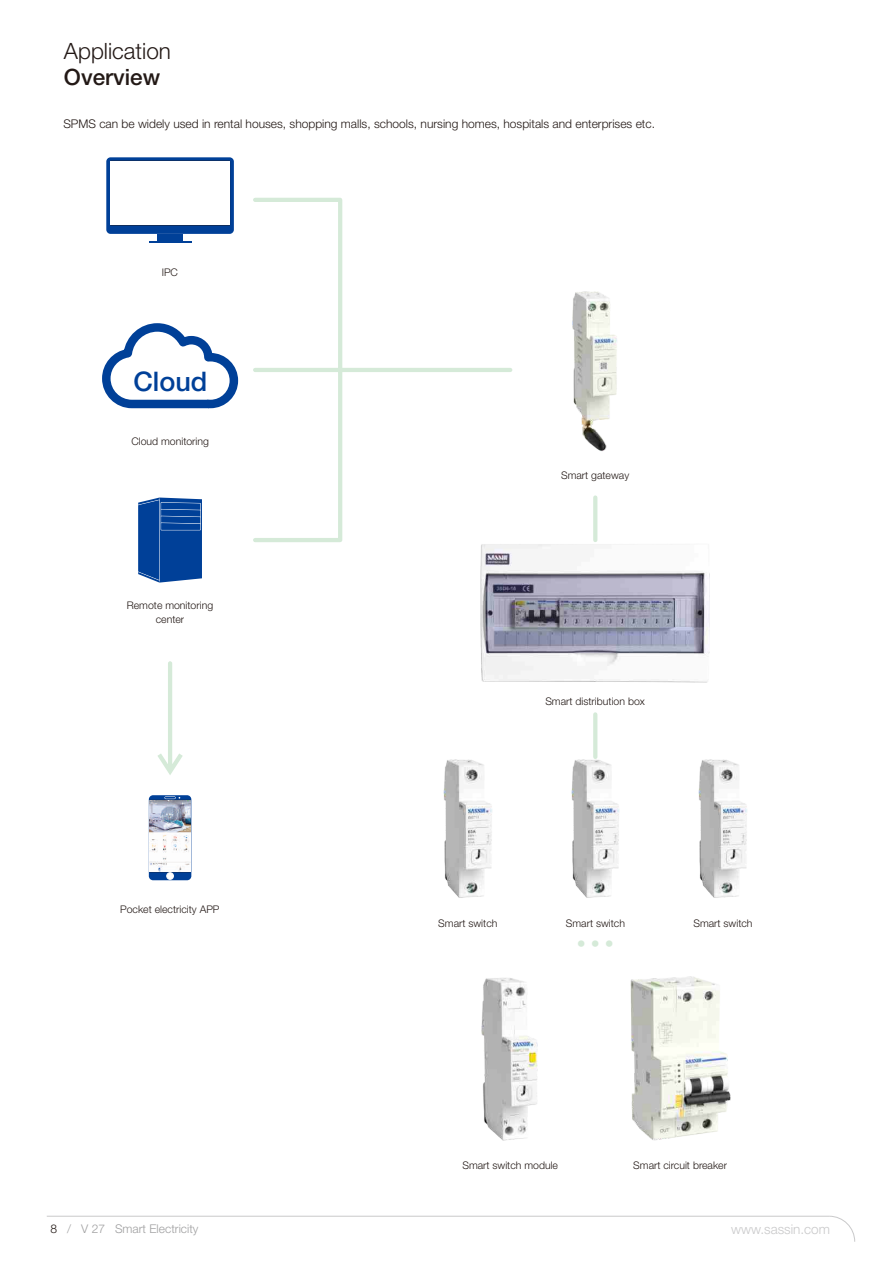
<style>
.page{position:relative;width:893px;height:1263px;background:#fff}
.page>*{position:absolute;margin:0;border:0;box-sizing:border-box;transform-origin:0 0}
.t1{font:500 27px "Helvetica Neue LT Pro";color:#004098}
.t2{font:300 22.5px "Helvetica Neue LT Pro";color:#231916}
.t3{font:500 22.5px "Helvetica Neue LT Pro";color:#231916}
.t4{font:300 18px "Helvetica Neue LT Pro";color:#d5ead8}
.t5{font:300 13.5px "Helvetica Neue LT Pro";color:#c9c9ca}
.t6{font:300 12px "Helvetica Neue LT Pro";color:#231916}
.t7{font:300 12px "Helvetica Neue LT Pro";color:#9f9fa0}
.t8{font:300 10.5px/14.9px "Helvetica Neue LT Pro";color:#231916;text-align:center}
.s1{color:#231916}
</style>
<div class="page">
<svg style="left:106px;top:157px;width:128px;height:77px;background:#134b99"></svg>
<hr style="left:149px;top:241px;width:42px;height:1px;background:#004098">
<div style="left:111px;top:161px;width:119px;height:64px;background:#fff"></div>
<div style="left:157px;top:234px;width:26px;height:8px;background:#004098"></div>
<svg style="left:138px;top:497px;width:64px;height:86px;background:#1852a1"></svg>
<svg style="left:149px;top:795px;width:42px;height:85px"></svg>
<div style="left:167px;top:872px;width:7px;height:7px;border:1px solid #eeefef;border-radius:50%"></div>
<svg style="left:167px;top:873px;width:6px;height:6px"></svg>
<svg style="left:165px;top:797px;width:15px;height:2px"></svg>
<img style="left:150px;top:800px;width:40px;height:72px">
<svg style="left:102px;top:323px;width:137px;height:86px"></svg>
<div style="left:253px;top:198px;width:89px;height:344px;border:4px solid #d5ead8"></div>
<hr style="left:255px;top:368px;width:255px;height:4px;background:#d5ead8">
<hr style="left:593px;top:497px;width:4px;height:43px;background:#d5ead8">
<hr style="left:593px;top:714px;width:4px;height:43px;background:#d5ead8">
<svg style="left:158px;top:661px;width:25px;height:114px"></svg>
<img style="left:480px;top:540px;width:230px;height:143px">
<hr style="left:47px;top:1216px;width:782px;height:1px;background:#c9c9ca">
<svg style="left:828px;top:1215px;width:27px;height:27px"></svg>
<img style="left:698px;top:759px;width:49px;height:139px">
<img style="left:571px;top:755px;width:48px;height:143px">
<img style="left:443px;top:759px;width:49px;height:139px">
<img style="left:481px;top:978px;width:57px;height:163px">
<img style="left:630px;top:976px;width:101px;height:165px">
<img style="left:572px;top:291px;width:45px;height:160px">
<h2 class="t2" style="left:64px;top:43px;width:109px">Application</h2>
<h2 class="t3" style="left:64px;top:69px;width:98px">Overview</h2>
<p class="t6" style="left:63px;top:119px;width:593px">SPMS can be widely used in rental houses, shopping malls, schools, nursing homes, hospitals and enterprises etc.</p>
<p class="t8" style="left:162px;top:266px;width:18px">IPC</p>
<h1 class="t1" style="left:133px;top:372px;width:76px">Cloud</h1>
<p class="t8" style="left:131px;top:435px;width:79px">Cloud monitoring</p>
<p class="t8" style="left:127px;top:599px;width:88px">Remote monitoring center</p>
<p class="t8" style="left:120px;top:903px;width:101px">Pocket electricity APP</p>
<p class="t8" style="left:561px;top:469px;width:70px">Smart gateway</p>
<p class="t8" style="left:545px;top:696px;width:101px">Smart distribution box</p>
<p class="t8" style="left:438px;top:917px;width:61px">Smart switch</p>
<p class="t8" style="left:693px;top:917px;width:61px">Smart switch</p>
<p class="t8" style="left:566px;top:917px;width:61px">Smart switch</p>
<h3 class="t4" style="left:577px;top:938px;width:39px">• • •</h3>
<p class="t8" style="left:462px;top:1159px;width:97px">Smart switch module</p>
<p class="t8" style="left:633px;top:1159px;width:95px">Smart circuit breaker</p>
<p class="t7" style="left:51px;top:1224px;width:149px"><span class="s1">8</span> / V 27 Smart Electricity</p>
<p class="t5" style="left:731px;top:1224px;width:100px">www.sassin.com</p>
</div>
